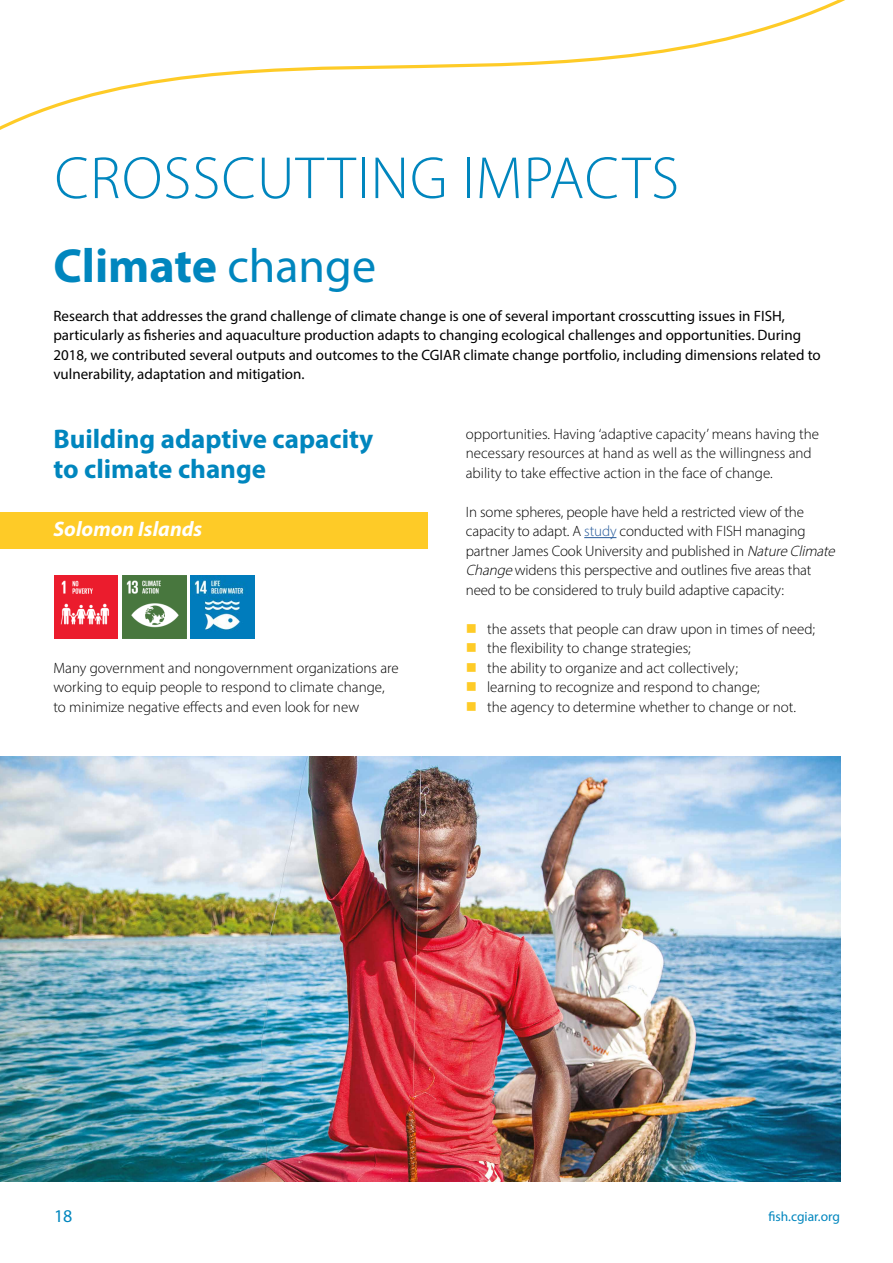
<style>
.page{position:relative;width:893px;height:1263px;background:#fff}
.page>*{position:absolute;margin:0;border:0;box-sizing:border-box;transform-origin:0 0}
.t1{font:300 60px "Myriad Pro";letter-spacing:.02em;color:#0086be}
.t2{font:700 48px "Myriad Pro";color:#0086be}
.t3{font:700 27px/30px "Myriad Pro";color:#0086be}
.t4{font:italic 700 21px "Myriad Pro";color:#fff}
.t5{font:18px "Myriad Pro";color:#0086be}
.t6{font:300 15px/19.5px "Myriad Pro";color:#000}
.t7{font:15px/19.5px "Myriad Pro";color:#000}
.t8{font:13.5px "Myriad Pro";color:#0086be}
.s1{font-weight:400}
.s2{color:#275b9b}
.s3{font-style:italic}
.s4{color:#fecb27}
</style>
<div class="page">
<svg style="left:0;top:0;width:845px;height:130px"></svg>
<hr style="left:584px;top:537px;width:32px;height:1px;background:#275b9b">
<div style="left:0;top:512px;width:428px;height:36px;background:#fecb27"></div>
<img style="left:123px;top:575px;width:63px;height:64px">
<img style="left:54px;top:575px;width:63px;height:64px">
<img style="left:191px;top:575px;width:63px;height:64px">
<img style="left:0;top:757px;width:840px;height:424px">
<h1 class="t1" style="left:55px;top:142px;width:626px">CROSSCUTTING IMPACTS</h1>
<h2 class="t2" style="left:53px;top:234px;width:324px">Climate <span class="s1">change</span></h2>
<p class="t7" style="left:53px;top:306px;width:769px">Research that addresses the grand challenge of climate change is one of several important crosscutting issues in FISH, particularly as fisheries and aquaculture production adapts to changing ecological challenges and opportunities. During 2018, we contributed several outputs and outcomes to the CGIAR climate change portfolio, including dimensions related to vulnerability, adaptation and mitigation.</p>
<h3 class="t3" style="left:53px;top:423px;width:321px">Building adaptive capacity to climate change</h3>
<h3 class="t4" style="left:53px;top:515px;width:150px">Solomon Islands</h3>
<p class="t6" style="left:53px;top:658px;width:347px">Many government and nongovernment organizations are working to equip people to respond to climate change, to minimize negative effects and even look for new</p>
<p class="t6" style="left:466px;top:424px;width:355px">opportunities. Having ‘adaptive capacity’ means having the necessary resources at hand as well as the willingness and ability to take effective action in the face of change.</p>
<p class="t6" style="left:466px;top:502px;width:374px">In some spheres, people have held a restricted view of the capacity to adapt. A <span class="s2">study</span> conducted with FISH managing partner James Cook University and published in <span class="s3">NatureClimate Change</span>widens this perspective and outlines five areas that need to be considered to truly build adaptive capacity:</p>
<p class="t6" style="left:466px;top:619px;width:351px"><span class="s4">■</span> the assets that people can draw upon in times of need;</p>
<p class="t6" style="left:466px;top:638px;width:227px"><span class="s4">■</span> the flexibility to change strategies;</p>
<p class="t6" style="left:466px;top:658px;width:274px"><span class="s4">■</span> the ability to organize and act collectively;</p>
<p class="t6" style="left:466px;top:677px;width:296px"><span class="s4">■</span> learning to recognize and respond to change;</p>
<p class="t6" style="left:466px;top:697px;width:332px"><span class="s4">■</span> the agency to determine whether to change or not.</p>
<p class="t5" style="left:54px;top:1205px;width:20px">18</p>
<p class="t8" style="left:768px;top:1208px;width:73px">fish.cgiar.org</p>
</div>
